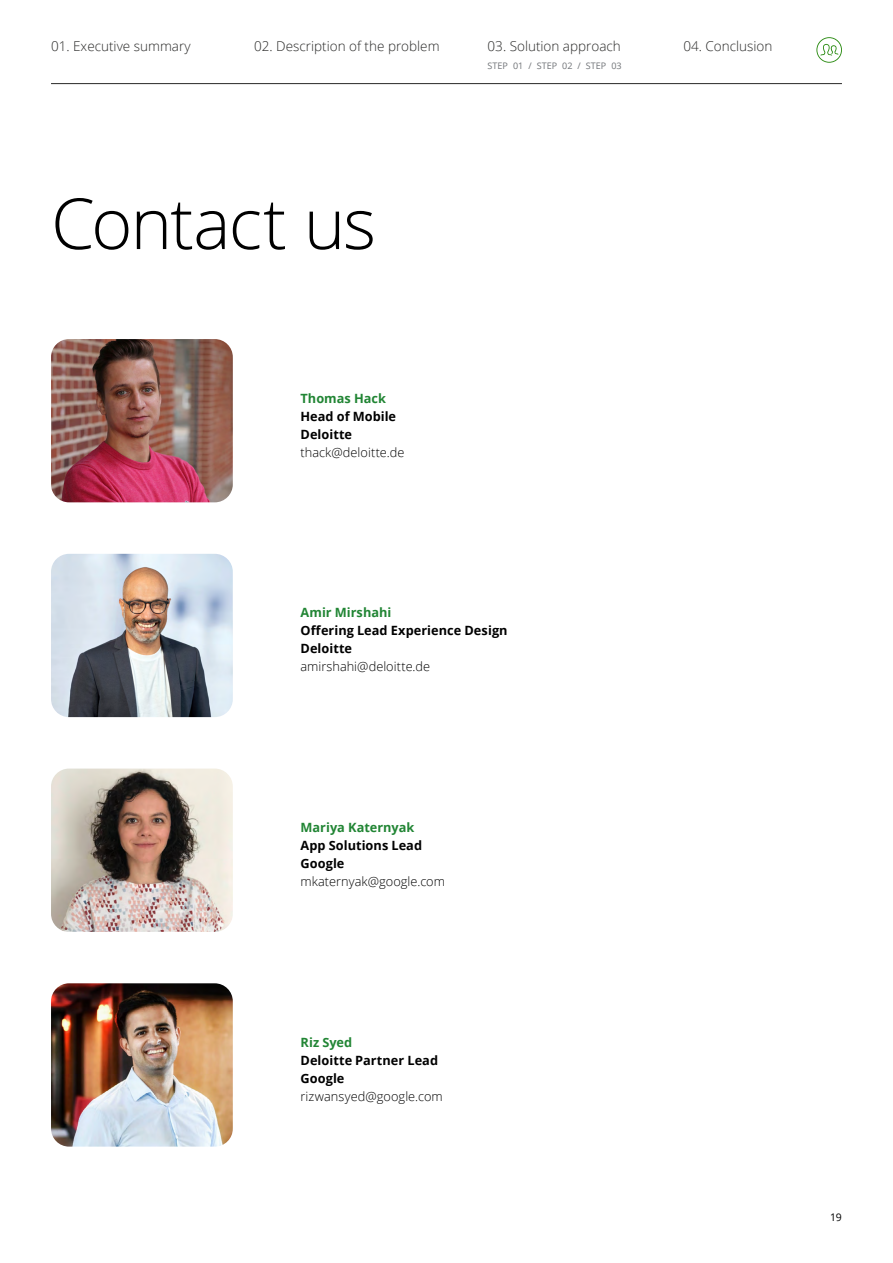
<style>
.page{position:relative;width:893px;height:1263px;background:#fff}
.page>*{position:absolute;margin:0;border:0;box-sizing:border-box;transform-origin:0 0}
.t1{font:300 70.5px "Open Sans";letter-spacing:-.025em;color:#000}
.t2{font:300 13.5px "Open Sans";color:#282827}
.t3{font:700 12.75px/18px "Open Sans";letter-spacing:.005em;color:#000}
.t4{font:300 12.75px "Open Sans";letter-spacing:.005em;color:#000}
.t5{font:700 12.75px "Open Sans";color:#218534}
.t6{font:10.5px "Open Sans";color:#000}
.t7{font:9px "Open Sans";color:#707377}
</style>
<div class="page">
<img style="left:51px;top:339px;width:182px;height:163px">
<img style="left:51px;top:554px;width:182px;height:163px">
<img style="left:51px;top:768px;width:182px;height:164px">
<img style="left:51px;top:983px;width:182px;height:163px">
<hr style="left:51px;top:83px;width:791px;height:1px;background:#282827">
<svg style="left:816px;top:37px;width:26px;height:26px"></svg>
<p class="t2" style="left:51px;top:37px;width:141px">01. Executive summary</p>
<p class="t2" style="left:254px;top:37px;width:187px">02. Description of the problem</p>
<p class="t2" style="left:488px;top:37px;width:135px">03. Solution approach</p>
<p class="t2" style="left:683px;top:37px;width:91px">04. Conclusion</p>
<p class="t7" style="left:488px;top:59px;width:136px">STEP 01 / STEP 02 / STEP 03</p>
<h1 class="t1" style="left:51px;top:175px;width:326px">Contact us</h1>
<p class="t5" style="left:300px;top:389px;width:87px">Thomas Hack</p>
<p class="t3" style="left:300px;top:407px;width:97px">Head of Mobile<br>Deloitte</p>
<p class="t4" style="left:300px;top:443px;width:105px">thack@deloitte.de</p>
<p class="t5" style="left:300px;top:604px;width:92px">Amir Mirshahi</p>
<p class="t3" style="left:300px;top:621px;width:209px">Offering Lead Experience Design<br>Deloitte</p>
<p class="t4" style="left:300px;top:658px;width:131px">amirshahi@deloitte.de</p>
<p class="t5" style="left:300px;top:818px;width:115px">Mariya Katernyak</p>
<p class="t3" style="left:300px;top:836px;width:123px">App Solutions Lead<br>Google</p>
<p class="t4" style="left:300px;top:873px;width:146px">mkaternyak@google.com</p>
<p class="t5" style="left:300px;top:1033px;width:53px">Riz Syed</p>
<p class="t3" style="left:300px;top:1051px;width:139px">Deloitte Partner Lead<br>Google</p>
<p class="t4" style="left:300px;top:1088px;width:144px">rizwansyed@google.com</p>
<p class="t6" style="left:830px;top:1210px;width:13px">19</p>
</div>
